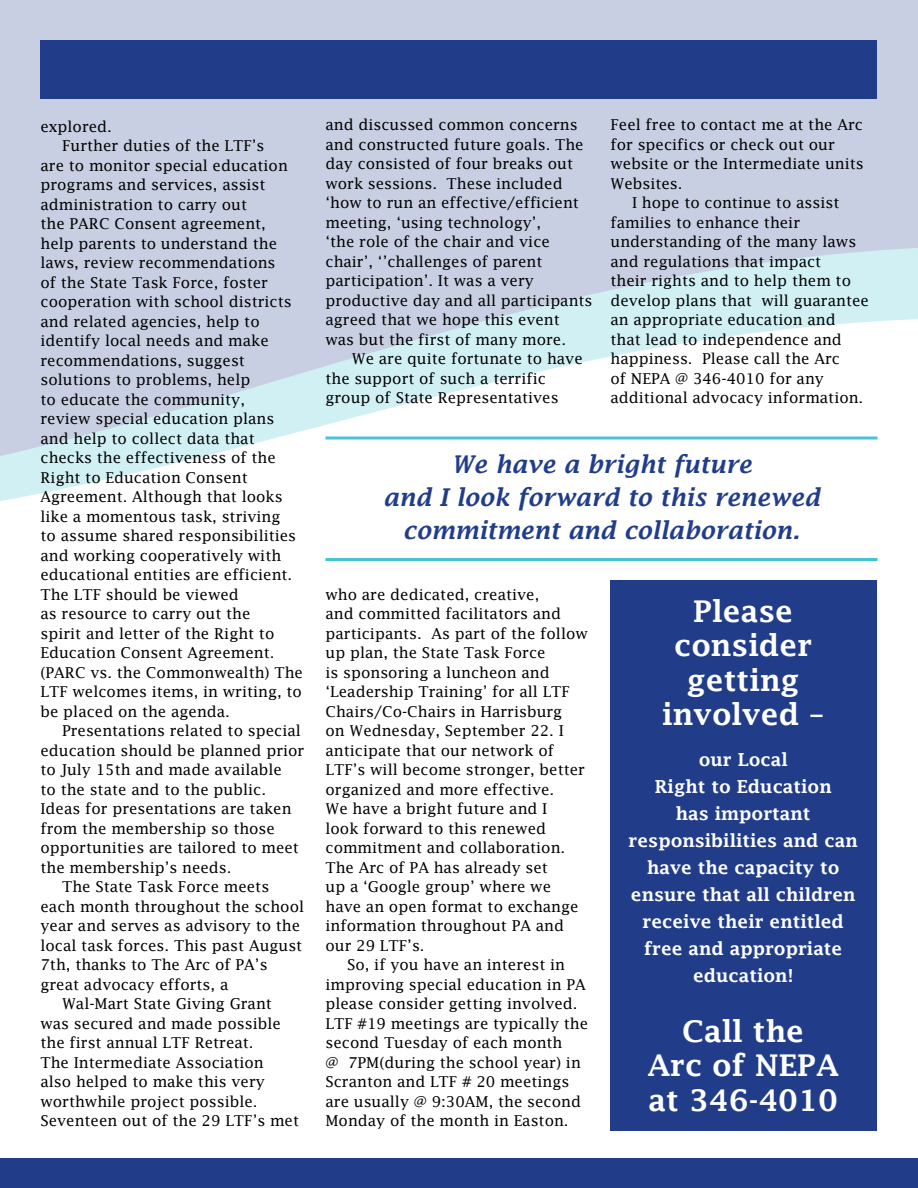
<style>
.page{position:relative;width:918px;height:1188px;background:#fff}
.page>*{position:absolute;margin:0;border:0;box-sizing:border-box;transform-origin:0 0}
.t1{font:600 30px/34.5px "Lucida Fax";color:#fff;text-align:center}
.t2{font:italic 600 24px/33px "Lucida Fax";color:#213d8a;text-align:center}
.t3{font:600 18px/27px "Lucida Fax";color:#fff;text-align:center}
.t4{font:15px/19.5px "Lucida Fax";color:#000}
</style>
<div class="page">
<div style="left:610px;top:580px;width:268px;height:551px;background:#213d8a"></div>
<svg style="left:0;top:0;width:918px;height:501px;fill:#c8cfe2"></svg>
<div style="left:40px;top:40px;width:838px;height:59px;background:#213d8a"></div>
<svg style="left:326px;top:436px;width:552px;height:4px;fill:#a2e1e9"></svg>
<hr style="left:326px;top:558px;width:552px;height:3px;background:#46c4d4">
<div style="left:0;top:1159px;width:918px;height:29px;background:#213d8a"></div>
<p class="t4" style="left:40px;top:116px;width:73px">explored.</p>
<p class="t4" style="left:62px;top:136px;width:204px">Further duties of the LTF’s</p>
<p class="t4" style="left:40px;top:155px;width:249px">are to monitor special education</p>
<p class="t4" style="left:40px;top:175px;width:227px">programs and services, assist</p>
<p class="t4" style="left:40px;top:194px;width:208px">administration to carry out</p>
<p class="t4" style="left:40px;top:214px;width:227px">the PARC Consent agreement,</p>
<p class="t4" style="left:40px;top:233px;width:238px">help parents to understand the</p>
<p class="t4" style="left:40px;top:253px;width:237px">laws, review recommendations</p>
<p class="t4" style="left:40px;top:272px;width:229px">of the State Task Force, foster</p>
<p class="t4" style="left:40px;top:292px;width:253px">cooperation with school districts</p>
<p class="t4" style="left:40px;top:311px;width:221px">and related agencies, help to</p>
<p class="t4" style="left:40px;top:331px;width:230px">identify local needs and make</p>
<p class="t4" style="left:40px;top:350px;width:206px">recommendations, suggest</p>
<p class="t4" style="left:40px;top:370px;width:211px">solutions to problems, help</p>
<p class="t4" style="left:40px;top:389px;width:206px">to educate the community,</p>
<p class="t4" style="left:40px;top:409px;width:235px">review special education plans</p>
<p class="t4" style="left:40px;top:428px;width:216px">and help to collect data that</p>
<p class="t4" style="left:40px;top:448px;width:237px">checks the effectiveness of the</p>
<p class="t4" style="left:40px;top:467px;width:209px">Right to Education Consent</p>
<p class="t4" style="left:40px;top:487px;width:244px">Agreement. Although that looks</p>
<p class="t4" style="left:40px;top:506px;width:242px">like a momentous task, striving</p>
<p class="t4" style="left:40px;top:526px;width:257px">to assume shared responsibilities</p>
<p class="t4" style="left:40px;top:545px;width:242px">and working cooperatively with</p>
<p class="t4" style="left:40px;top:565px;width:253px">educational entities are efficient.</p>
<p class="t4" style="left:40px;top:584px;width:200px">The LTF should be viewed</p>
<p class="t4" style="left:40px;top:604px;width:212px">as resource to carry out the</p>
<p class="t4" style="left:40px;top:623px;width:235px">spirit and letter of the Right to</p>
<p class="t4" style="left:40px;top:643px;width:235px">Education Consent Agreement.</p>
<p class="t4" style="left:40px;top:662px;width:264px">(PARC vs. the Commonwealth) The</p>
<p class="t4" style="left:40px;top:682px;width:263px">LTF welcomes items, in writing, to</p>
<p class="t4" style="left:40px;top:701px;width:191px">be placed on the agenda.</p>
<p class="t4" style="left:62px;top:721px;width:240px">Presentations related to special</p>
<p class="t4" style="left:40px;top:740px;width:265px">education should be planned prior</p>
<p class="t4" style="left:40px;top:760px;width:243px">to July 15th and made available</p>
<p class="t4" style="left:40px;top:779px;width:227px">to the state and to the public.</p>
<p class="t4" style="left:40px;top:799px;width:253px">Ideas for presentations are taken</p>
<p class="t4" style="left:40px;top:818px;width:236px">from the membership so those</p>
<p class="t4" style="left:40px;top:838px;width:260px">opportunities are tailored to meet</p>
<p class="t4" style="left:40px;top:857px;width:193px">the membership’s needs.</p>
<p class="t4" style="left:62px;top:877px;width:209px">The State Task Force meets</p>
<p class="t4" style="left:40px;top:896px;width:265px">each month throughout the school</p>
<p class="t4" style="left:40px;top:916px;width:261px">year and serves as advisory to the</p>
<p class="t4" style="left:40px;top:935px;width:263px">local task forces. This past August</p>
<p class="t4" style="left:40px;top:955px;width:229px">7th, thanks to The Arc of PA’s</p>
<p class="t4" style="left:40px;top:974px;width:189px">great advocacy efforts, a</p>
<p class="t4" style="left:62px;top:994px;width:211px">Wal-Mart State Giving Grant</p>
<p class="t4" style="left:40px;top:1013px;width:242px">was secured and made possible</p>
<p class="t4" style="left:40px;top:1033px;width:215px">the first annual LTF Retreat.</p>
<p class="t4" style="left:40px;top:1052px;width:225px">The Intermediate Association</p>
<p class="t4" style="left:40px;top:1072px;width:226px">also helped to make this very</p>
<p class="t4" style="left:40px;top:1091px;width:219px">worthwhile project possible.</p>
<p class="t4" style="left:40px;top:1111px;width:260px">Seventeen out of the 29 LTF’s met</p>
<p class="t4" style="left:326px;top:115px;width:269px">and discussed common concerns and constructed future goals. The day consisted of four breaks out work sessions. These included ‘how to run an effective/efficient meeting, ‘using technology’,<br>‘the role of the chair and vice chair’, ‘’challenges of parent participation’. It was a very productive day and all participants agreed that we hope this event<br>was but the first of many more.</p>
<p class="t4" style="left:326px;top:349px;width:259px;text-indent:26px">We are quite fortunate to have the support of such a terrific group of State Representatives</p>
<p class="t4" style="left:610px;top:115px;width:254px">Feel free to contact me at the Arc</p>
<p class="t4" style="left:610px;top:134px;width:226px">for specifics or check out our</p>
<p class="t4" style="left:610px;top:154px;width:255px">website or the Intermediate units</p>
<p class="t4" style="left:610px;top:173px;width:74px">Websites.</p>
<p class="t4" style="left:632px;top:193px;width:209px">I hope to continue to assist</p>
<p class="t4" style="left:610px;top:212px;width:191px">families to enhance their</p>
<p class="t4" style="left:610px;top:232px;width:247px">understanding of the many laws</p>
<p class="t4" style="left:610px;top:251px;width:212px">and regulations that impact</p>
<p class="t4" style="left:610px;top:271px;width:242px">their rights and to help them to</p>
<p class="t4" style="left:610px;top:290px;width:260px">develop plans that will guarantee</p>
<p class="t4" style="left:610px;top:310px;width:227px">an appropriate education and</p>
<p class="t4" style="left:610px;top:329px;width:233px">that lead to independence and</p>
<p class="t4" style="left:610px;top:349px;width:231px">happiness. Please call the Arc</p>
<p class="t4" style="left:610px;top:368px;width:215px">of NEPA @ 346-4010 for any</p>
<p class="t4" style="left:610px;top:388px;width:254px">additional advocacy information.</p>
<h2 class="t2" style="left:383px;top:447px;width:438px">We have a bright future<br>and I look forward to this renewed commitment and collaboration.</h2>
<p class="t4" style="left:326px;top:584px;width:215px">who are dedicated, creative,</p>
<p class="t4" style="left:326px;top:604px;width:237px">and committed facilitators and</p>
<p class="t4" style="left:326px;top:623px;width:264px">participants. As part of the follow</p>
<p class="t4" style="left:326px;top:643px;width:222px">up plan, the State Task Force</p>
<p class="t4" style="left:326px;top:662px;width:226px">is sponsoring a luncheon and</p>
<p class="t4" style="left:326px;top:682px;width:246px">‘Leadership Training’ for all LTF</p>
<p class="t4" style="left:326px;top:701px;width:238px">Chairs/Co-Chairs in Harrisburg</p>
<p class="t4" style="left:326px;top:721px;width:240px">on Wednesday, September 22. I</p>
<p class="t4" style="left:326px;top:740px;width:230px">anticipate that our network of</p>
<p class="t4" style="left:326px;top:760px;width:261px">LTF’s will become stronger, better</p>
<p class="t4" style="left:326px;top:779px;width:230px">organized and more effective.</p>
<p class="t4" style="left:326px;top:799px;width:223px">We have a bright future and I</p>
<p class="t4" style="left:326px;top:818px;width:222px">look forward to this renewed</p>
<p class="t4" style="left:326px;top:838px;width:241px">commitment and collaboration.</p>
<p class="t4" style="left:326px;top:857px;width:224px">The Arc of PA has already set</p>
<p class="t4" style="left:326px;top:877px;width:227px">up a ‘Google group’ where we</p>
<p class="t4" style="left:326px;top:896px;width:255px">have an open format to exchange</p>
<p class="t4" style="left:326px;top:916px;width:240px">information throughout PA and</p>
<p class="t4" style="left:326px;top:935px;width:101px">our 29 LTF’s.</p>
<p class="t4" style="left:347px;top:955px;width:220px">So, if you have an interest in</p>
<p class="t4" style="left:326px;top:974px;width:262px">improving special education in PA</p>
<p class="t4" style="left:326px;top:994px;width:254px">please consider getting involved.</p>
<p class="t4" style="left:326px;top:1013px;width:264px">LTF #19 meetings are typically the</p>
<p class="t4" style="left:326px;top:1033px;width:238px">second Tuesday of each month</p>
<p class="t4" style="left:326px;top:1052px;width:257px">@ 7PM(during the school year) in</p>
<p class="t4" style="left:326px;top:1072px;width:245px">Scranton and LTF # 20 meetings</p>
<p class="t4" style="left:326px;top:1091px;width:257px">are usually @ 9:30AM, the second</p>
<p class="t4" style="left:326px;top:1111px;width:245px">Monday of the month in Easton.</p>
<h1 class="t1" style="left:662px;top:593px;width:164px">Please consider getting involved –</h1>
<p class="t3" style="left:629px;top:745px;width:231px">our Local<br>Right to Education<br>has important responsibilities and can have the capacity to ensure that all children receive their entitled free and appropriate education!</p>
<h1 class="t1" style="left:647px;top:1013px;width:193px">Call the<br>Arc of NEPA at 346-4010</h1>
</div>
